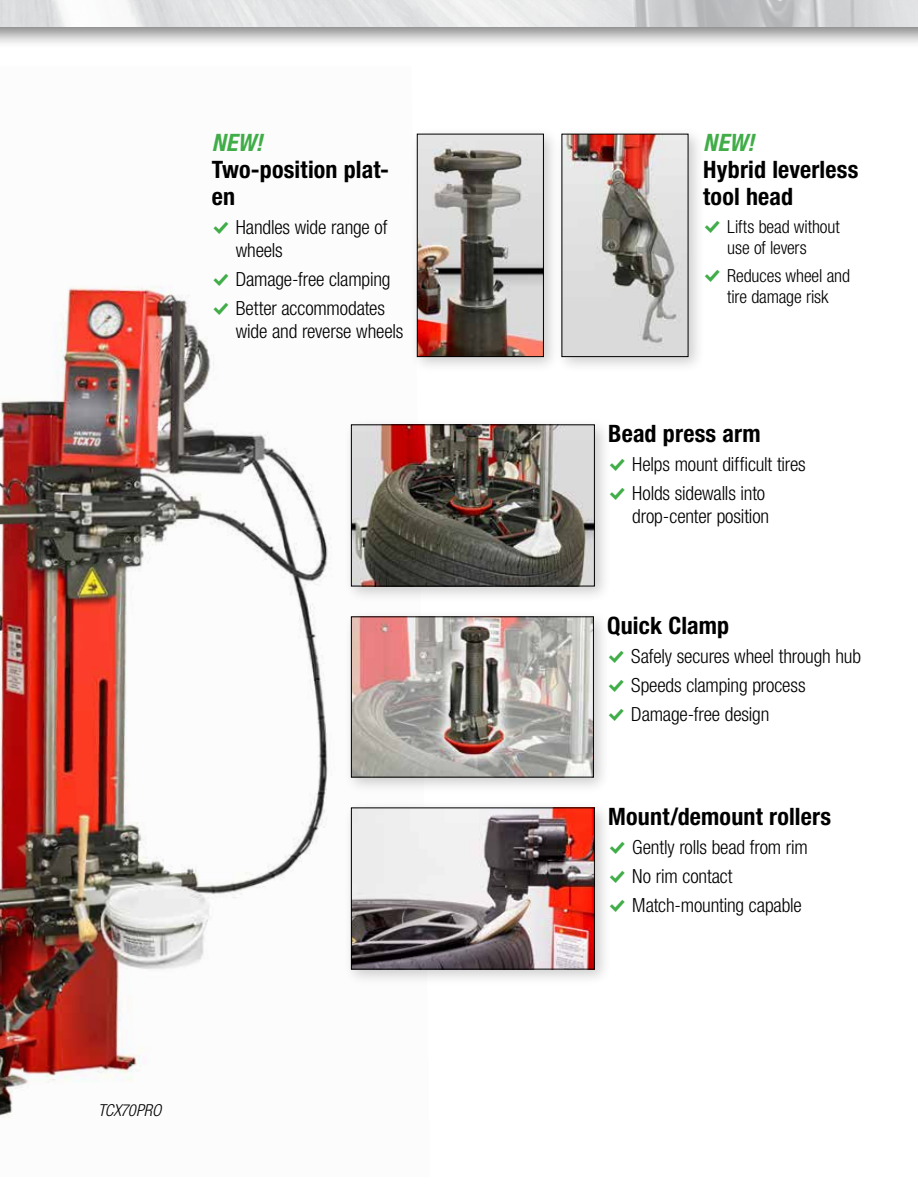
<style>
.page{position:relative;width:918px;height:1188px;background:#fff}
.page>*{position:absolute;margin:0;border:0;box-sizing:border-box;transform-origin:0 0}
.t1{font:700 condensed 24px/27px "Helvetica Neue LT Std";letter-spacing:.01em;color:#000}
.t2{font:italic 700 condensed 24px "Helvetica Neue LT Std";letter-spacing:.01em;color:#41ad49}
.t3{font:300 condensed 19.5px/29.2px "Helvetica Neue LT Std";letter-spacing:-.01em;color:#000}
.t4{font:300 condensed 18px/21px "Helvetica Neue LT Std";letter-spacing:-.005em;color:#000;text-align:center}
.t5{font:italic 300 condensed 16.5px "Helvetica Neue LT Std";color:#000}
.s1{font-family:"Modern Pictograms";font-weight:400;font-stretch:normal;font-size:21px;color:#41ad49}
</style>
<div class="page">
<img style="left:0;top:286px;width:329px;height:832px">
<div style="left:555px;top:127px;width:150px;height:247px;background:#000;opacity:.2"></div>
<img style="left:564px;top:136px;width:122px;height:219px">
<div style="left:344px;top:801px;width:267px;height:185px;background:#000;opacity:.2"></div>
<img style="left:353px;top:810px;width:240px;height:157px">
<div style="left:351px;top:808px;width:244px;height:161px;border:1px solid #000"></div>
<div style="left:344px;top:418px;width:267px;height:185px;background:#000;opacity:.2"></div>
<img style="left:353px;top:427px;width:240px;height:157px">
<div style="left:351px;top:425px;width:244px;height:161px;border:1px solid #000"></div>
<div style="left:410px;top:127px;width:151px;height:247px;background:#000;opacity:.2"></div>
<img style="left:419px;top:136px;width:123px;height:219px">
<div style="left:417px;top:134px;width:127px;height:223px;border:1px solid #000"></div>
<div style="left:344px;top:610px;width:266px;height:184px;background:#000;opacity:.2"></div>
<img style="left:353px;top:619px;width:239px;height:156px">
<div style="left:351px;top:617px;width:243px;height:160px;border:1px solid #000"></div>
<div style="left:0;top:0;width:918px;height:49px;background:#000;opacity:.5"></div>
<img style="left:0;top:0;width:918px;height:27px">
<p class="t2" style="left:212px;top:128px;width:52px">NEW!</p>
<p class="t1" style="left:212px;top:156px;width:179px">Two-position plat&shy;en</p>
<p class="t3" style="left:236px;top:216px;width:153px;line-height:22.5px;text-indent:-24px"><span class="s1">%</span> Handles wide range of wheels</p>
<p class="t3" style="left:212px;top:264px;width:180px"><span class="s1">%</span> Damage-free clamping <span class="s1">%</span> Better accommodates</p>
<p class="t3" style="left:236px;top:316px;width:169px">wide and reverse wheels</p>
<p class="t5" style="left:98px;top:1100px;width:65px">TCX70PRO</p>
<p class="t2" style="left:703px;top:128px;width:52px">NEW!</p>
<p class="t1" style="left:703px;top:156px;width:157px">Hybrid leverless tool head</p>
<p class="t4" style="left:703px;top:216px;width:138px"><span class="s1">%</span> Lifts bead without use of levers</p>
<p class="t4" style="left:703px;top:265px;width:148px"><span class="s1">%</span> Reduces wheel and tire damage risk</p>
<p class="t1" style="left:608px;top:419px;width:154px">Bead press arm</p>
<p class="t3" style="left:608px;top:449px;width:199px"><span class="s1">%</span> Helps mount difficult tires <span class="s1">%</span> Holds sidewalls into</p>
<p class="t3" style="left:632px;top:501px;width:138px">drop-center position</p>
<p class="t1" style="left:607px;top:611px;width:123px">Quick Clamp</p>
<p class="t3" style="left:607px;top:641px;width:255px"><span class="s1">%</span> Safely secures wheel through hub <span class="s1">%</span> Speeds clamping process<br><span class="s1">%</span> Damage-free design</p>
<p class="t1" style="left:608px;top:802px;width:224px">Mount/demount rollers</p>
<p class="t3" style="left:608px;top:832px;width:201px"><span class="s1">%</span> Gently rolls bead from rim <span class="s1">%</span> No rim contact<br><span class="s1">%</span> Match-mounting capable</p>
</div>
